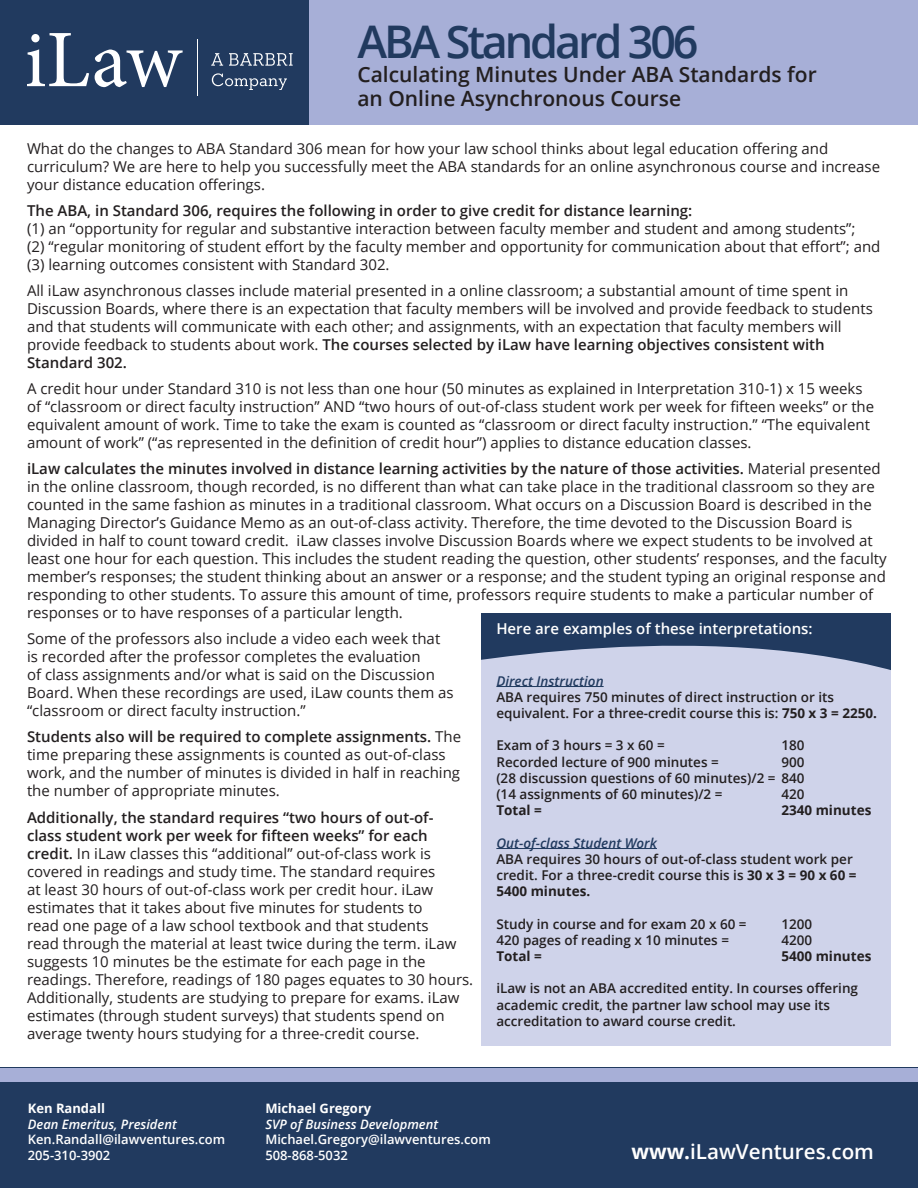
<style>
.page{position:relative;width:918px;height:1188px;background:#fff}
.page>*{position:absolute;margin:0;border:0;box-sizing:border-box;transform-origin:0 0}
.t1{font:600 45px "Open Sans";letter-spacing:-.07em;color:#213a5f}
.t2{font:600 21px/24px "Open Sans";color:#231f20}
.t3{font:600 20.7px "Open Sans";color:#fff}
.t4{font:15px/18px "Open Sans";color:#231f20}
.t5{font:600 15px "Open Sans";color:#231f20}
.t6{font:600 15px "Open Sans";color:#fff}
.t7{font:600 13.5px/16.2px "Open Sans";color:#231f20}
.t8{font:700 13.5px "Open Sans";color:#231f20}
.t9{font:italic 600 13.5px "Open Sans";color:#213a5f}
.t10{font:600 13.05px "Open Sans";color:#fff}
.t11{font:italic 600 13.05px "Open Sans";color:#fff}
.t12{font:700 13.05px "Open Sans";color:#fff}
.s1{font-weight:600}
.s2{font-weight:700}
</style>
<div class="page">
<svg style="left:481px;top:613px;width:410px;height:433px;fill:#cfd3ea"></svg>
<div style="left:0;top:1068px;width:918px;height:120px;background:#213a5f"></div>
<div style="left:0;top:0;width:374px;height:124px;background:#213a5f"></div>
<div style="left:309px;top:0;width:609px;height:124px;background:#a7afd7"></div>
<svg style="left:27px;top:33px;width:62px;height:53px"></svg>
<svg style="left:95px;top:50px;width:88px;height:37px"></svg>
<svg style="left:211px;top:53px;width:12px;height:13px"></svg>
<svg style="left:229px;top:53px;width:64px;height:13px"></svg>
<svg style="left:212px;top:73px;width:75px;height:17px"></svg>
<hr style="left:198px;top:40px;width:1px;height:56px;background:#fff">
<div style="left:0;top:1068px;width:918px;height:13px;background:#a7afd7"></div>
<hr style="left:496px;top:686px;width:108px;height:1px;background:#213a5f">
<hr style="left:496px;top:848px;width:161px;height:1px;background:#213a5f">
<p class="t1" style="left:357px;top:11px;width:343px">ABA Standard 306</p>
<p class="t2" style="left:357px;top:62px;width:461px">Calculating Minutes Under ABA Standards for an Online Asynchronous Course</p>
<p class="t4" style="left:27px;top:139px;width:855px">What do the changes to ABA Standard 306 mean for how your law school thinks about legal education offering and curriculum? We are here to help you successfully meet the ABA standards for an online asynchronous course and increase your distance education offerings.</p>
<p class="t5" style="left:27px;top:200px;width:667px">The ABA, in Standard 306, requires the following in order to give credit for distance learning:</p>
<p class="t4" style="left:27px;top:219px;width:830px">(1) an “opportunity for regular and substantive interaction between faculty member and student and among students”;</p>
<p class="t4" style="left:27px;top:237px;width:855px">(2) “regular monitoring of student effort by the faculty member and opportunity for communication about that effort”; and</p>
<p class="t4" style="left:27px;top:255px;width:364px">(3) learning outcomes consistent with Standard 302.</p>
<p class="t4" style="left:27px;top:281px;width:847px">All iLaw asynchronous classes include material presented in a online classroom; a substantial amount of time spent in Discussion Boards, where there is an expectation that faculty members will be involved and provide feedback to students and that students will communicate with each other; and assignments, with an expectation that faculty members will provide feedback to students about work. <span class="s1">The courses selected by iLaw have learning objectives consistent with Standard 302.</span></p>
<p class="t4" style="left:27px;top:379px;width:849px">A credit hour under Standard 310 is not less than one hour (50 minutes as explained in Interpretation 310-1) x 15 weeks of “classroom or direct faculty instruction” AND “two hours of out-of-class student work per week for fifteen weeks” or the equivalent amount of work. Time to take the exam is counted as “classroom or direct faculty instruction.” “The equivalent amount of work” (“as represented in the definition of credit hour”) applies to distance education classes.</p>
<p class="t4" style="left:27px;top:459px;width:861px"><span class="s1">iLaw calculates the minutes involved in distance learning activities by the nature of those activities.</span> Material presented in the online classroom, though recorded, is no different than what can take place in the traditional classroom so they are counted in the same fashion as minutes in a traditional classroom. What occurs on a Discussion Board is described in the Managing Director’s Guidance Memo as an out-of-class activity. Therefore, the time devoted to the Discussion Board is divided in half to count toward credit. iLaw classes involve Discussion Boards where we expect students to be involved at least one hour for each question. This includes the student reading the question, other students’ responses, and the faculty member’s responses; the student thinking about an answer or a response; and the student typing an original response and responding to other students. To assure this amount of time, professors require students to make a particular number of responses or to have responses of a particular length.</p>
<p class="t4" style="left:27px;top:630px;width:428px">Some of the professors also include a video each week that is recorded after the professor completes the evaluation<br>of class assignments and/or what is said on the Discussion Board. When these recordings are used, iLaw counts them as “classroom or direct faculty instruction.”</p>
<p class="t4" style="left:27px;top:728px;width:436px"><span class="s1">Students also will be required to complete assignments.</span> The time preparing these assignments is counted as out-of-class work, and the number of minutes is divided in half in reaching the number of appropriate minutes.</p>
<p class="t4" style="left:27px;top:808px;width:448px"><span class="s1">Additionally, the standard requires “two hours of out-of-<br>class student work per week for fifteen weeks” for each credit.</span> In iLaw classes this “additional” out-of-class work is covered in readings and study time. The standard requires<br>at least 30 hours of out-of-class work per credit hour. iLaw estimates that it takes about five minutes for students to<br>read one page of a law school textbook and that students<br>read through the material at least twice during the term. iLaw suggests 10 minutes be the estimate for each page in the readings. Therefore, readings of 180 pages equates to 30 hours.<br>Additionally, students are studying to prepare for exams. iLaw estimates (through student surveys) that students spend on average twenty hours studying for a three-credit course.</p>
<p class="t6" style="left:496px;top:618px;width:318px">Here are examples of these interpretations:</p>
<p class="t9" style="left:496px;top:671px;width:109px">Direct Instruction</p>
<p class="t7" style="left:496px;top:688px;width:382px">ABA requires 750 minutes of direct instruction or its equivalent. For a three-credit course this is: <span class="s2">750 x 3 = 2250.</span></p>
<p class="t7" style="left:496px;top:737px;width:170px">Exam of 3 hours = 3 x 60 =</p>
<p class="t7" style="left:781px;top:737px;width:25px">180</p>
<p class="t7" style="left:496px;top:753px;width:224px">Recorded lecture of 900 minutes =</p>
<p class="t7" style="left:781px;top:753px;width:25px">900</p>
<p class="t7" style="left:496px;top:769px;width:310px">(28 discussion questions of 60 minutes)/2 = 840</p>
<p class="t7" style="left:496px;top:786px;width:228px">(14 assignments of 60 minutes)/2 =</p>
<p class="t7" style="left:781px;top:786px;width:25px">420</p>
<p class="t8" style="left:496px;top:801px;width:47px">Total =</p>
<p class="t8" style="left:781px;top:801px;width:92px">2340 minutes</p>
<p class="t9" style="left:496px;top:833px;width:162px">Out-of-class Student Work</p>
<p class="t7" style="left:496px;top:850px;width:362px">ABA requires 30 hours of out-of-class student work per credit. For a three-credit course this is <span class="s2">30 x 3 = 90 x 60 =</span></p>
<p class="t8" style="left:496px;top:882px;width:95px">5400 minutes.</p>
<p class="t7" style="left:496px;top:915px;width:252px">Study in course and for exam 20 x 60 =</p>
<p class="t7" style="left:781px;top:915px;width:32px">1200</p>
<p class="t7" style="left:496px;top:931px;width:234px">420 pages of reading x 10 minutes =</p>
<p class="t7" style="left:781px;top:931px;width:32px">4200</p>
<p class="t8" style="left:496px;top:946px;width:47px">Total =</p>
<p class="t8" style="left:781px;top:946px;width:92px">5400 minutes</p>
<p class="t7" style="left:496px;top:980px;width:363px">iLaw is not an ABA accredited entity. In courses offering academic credit, the partner law school may use its accreditation to award course credit.</p>
<p class="t12" style="left:28px;top:1099px;width:79px">Ken Randall</p>
<p class="t11" style="left:28px;top:1115px;width:151px">Dean Emeritus, President</p>
<p class="t10" style="left:28px;top:1131px;width:199px">Ken.Randall@ilawventures.com</p>
<p class="t10" style="left:28px;top:1146px;width:84px">205-310-3902</p>
<p class="t12" style="left:265px;top:1099px;width:107px">Michael Gregory</p>
<p class="t11" style="left:265px;top:1115px;width:174px">SVP of Business Development</p>
<p class="t10" style="left:265px;top:1131px;width:227px">Michael.Gregory@ilawventures.com</p>
<p class="t10" style="left:265px;top:1146px;width:84px">508-868-5032</p>
<p class="t3" style="left:631px;top:1138px;width:244px"><span class="s2">www.</span>iLawVentures.com</p>
</div>
